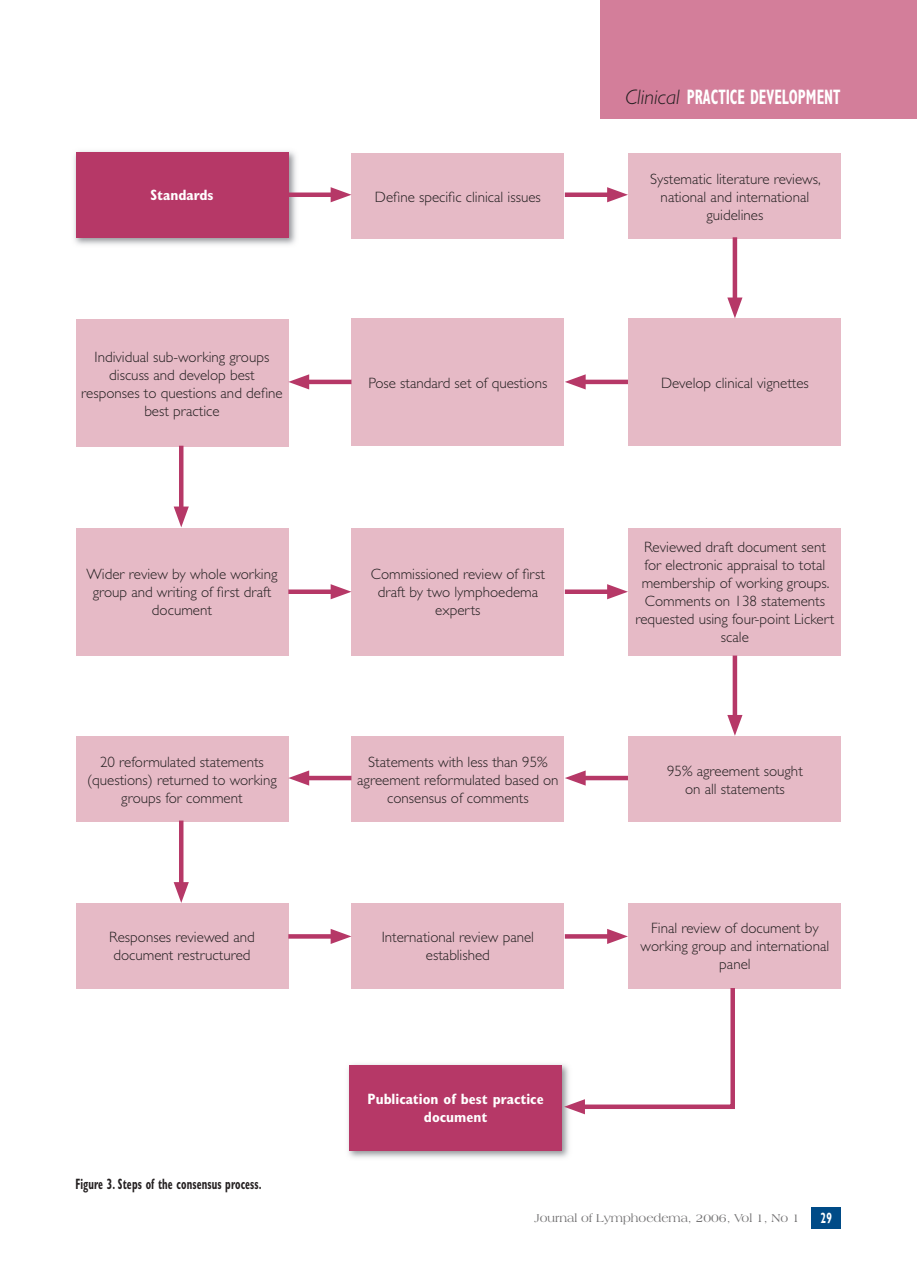
<style>
.page{position:relative;width:917px;height:1287px;background:#fff}
.page>*{position:absolute;margin:0;border:0;box-sizing:border-box;transform-origin:0 0}
.t1{font:700 condensed 21px "Gill Sans";color:#fff;scale:.7 1}
.t2{font:300 15px/18px "Gill Sans";color:#231f20;text-align:center}
.t3{font:700 condensed 15px/18px "Gill Sans";color:#fff;text-align:center}
.t4{font:700 condensed 15px "Gill Sans";letter-spacing:.01em;color:#231f20;scale:.7 1}
.t5{font:700 condensed 15px "Gill Sans";color:#fff;scale:.7 1}
.t6{font:12px "Americana BT";color:#727172}
.s1{font-weight:300;font-style:italic;font-stretch:normal;color:#231f20}
</style>
<div class="page">
<div style="left:351px;top:154px;width:213px;height:85px;background:#e6bac6"></div>
<img style="left:74px;top:151px;width:223px;height:94px">
<div style="left:76px;top:152px;width:212px;height:85px;background:#b63867"></div>
<div style="left:628px;top:154px;width:213px;height:85px;background:#e6bac6"></div>
<div style="left:76px;top:319px;width:212px;height:128px;background:#e6bac6"></div>
<div style="left:351px;top:318px;width:213px;height:128px;background:#e6bac6"></div>
<div style="left:628px;top:318px;width:213px;height:128px;background:#e6bac6"></div>
<div style="left:76px;top:528px;width:212px;height:127px;background:#e6bac6"></div>
<div style="left:351px;top:528px;width:213px;height:127px;background:#e6bac6"></div>
<div style="left:628px;top:528px;width:213px;height:127px;background:#e6bac6"></div>
<div style="left:76px;top:736px;width:212px;height:85px;background:#e6bac6"></div>
<div style="left:351px;top:736px;width:213px;height:85px;background:#e6bac6"></div>
<div style="left:628px;top:736px;width:213px;height:85px;background:#e6bac6"></div>
<div style="left:76px;top:903px;width:212px;height:85px;background:#e6bac6"></div>
<div style="left:351px;top:903px;width:213px;height:85px;background:#e6bac6"></div>
<div style="left:628px;top:903px;width:213px;height:85px;background:#e6bac6"></div>
<img style="left:348px;top:1064px;width:221px;height:94px">
<div style="left:349px;top:1065px;width:213px;height:85px;background:#b63867"></div>
<div style="left:288px;top:192px;width:51px;height:5px;background:#b63867"></div>
<svg style="left:331px;top:187px;width:20px;height:15px"></svg>
<div style="left:565px;top:192px;width:50px;height:5px;background:#b63867"></div>
<svg style="left:607px;top:187px;width:21px;height:15px"></svg>
<div style="left:288px;top:589px;width:51px;height:5px;background:#b63867"></div>
<svg style="left:331px;top:584px;width:20px;height:15px"></svg>
<div style="left:565px;top:589px;width:50px;height:5px;background:#b63867"></div>
<svg style="left:607px;top:584px;width:21px;height:15px"></svg>
<svg style="left:288px;top:934px;width:43px;height:4px"></svg>
<svg style="left:331px;top:929px;width:20px;height:15px"></svg>
<svg style="left:565px;top:934px;width:42px;height:4px"></svg>
<svg style="left:607px;top:929px;width:21px;height:15px"></svg>
<hr style="left:577px;top:380px;width:51px;height:4px;background:#b63867">
<svg style="left:565px;top:374px;width:20px;height:15px"></svg>
<hr style="left:301px;top:380px;width:50px;height:4px;background:#b63867">
<svg style="left:288px;top:374px;width:21px;height:15px"></svg>
<hr style="left:577px;top:776px;width:51px;height:4px;background:#b63867">
<svg style="left:565px;top:770px;width:20px;height:15px"></svg>
<hr style="left:301px;top:776px;width:50px;height:4px;background:#b63867">
<svg style="left:288px;top:770px;width:21px;height:15px"></svg>
<hr style="left:179px;top:446px;width:4px;height:69px;background:#b63867">
<svg style="left:174px;top:506px;width:15px;height:21px"></svg>
<hr style="left:179px;top:820px;width:4px;height:70px;background:#b63867">
<svg style="left:174px;top:882px;width:15px;height:21px"></svg>
<div style="left:732px;top:237px;width:5px;height:69px;background:#b63867"></div>
<svg style="left:727px;top:297px;width:15px;height:21px"></svg>
<div style="left:732px;top:655px;width:5px;height:68px;background:#b63867"></div>
<svg style="left:727px;top:715px;width:15px;height:21px"></svg>
<svg style="left:564px;top:988px;width:173px;height:126px"></svg>
<div style="left:600px;top:0;width:317px;height:118px;background:#d37e9a"></div>
<div style="left:811px;top:1207px;width:30px;height:21px;background:#004b87"></div>
<p class="t3" style="left:151px;top:186px;width:64px">Standards</p>
<p class="t2" style="left:375px;top:188px;width:167px">Define specific clinical issues</p>
<h1 class="t1" style="left:625px;top:85px;width:309px"><span class="s1">Clinical</span> PRACTICE DEVELOPMENT</h1>
<p class="t2" style="left:650px;top:170px;width:172px">Systematic literature reviews, national and international guidelines</p>
<p class="t2" style="left:81px;top:348px;width:203px">Individual sub-working groups discuss and develop best responses to questions and define best practice</p>
<p class="t2" style="left:368px;top:374px;width:180px">Pose standard set of questions</p>
<p class="t2" style="left:661px;top:374px;width:149px">Develop clinical vignettes</p>
<p class="t2" style="left:86px;top:565px;width:192px">Wider review by whole working group and writing of first draft document</p>
<p class="t2" style="left:371px;top:565px;width:176px">Commissioned review of first draft by two lymphoedema experts</p>
<p class="t2" style="left:635px;top:538px;width:200px">Reviewed draft document sent for electronic appraisal to total membership of working groups.<br>Comments on 138 statements requested using four-point Lickert scale</p>
<p class="t2" style="left:87px;top:752px;width:191px">20 reformulated statements (questions) returned to working groups for comment</p>
<p class="t2" style="left:357px;top:752px;width:203px">Statements with less than 95% agreement reformulated based on consensus of comments</p>
<p class="t2" style="left:667px;top:761px;width:137px">95% agreement sought on all statements</p>
<p class="t2" style="left:109px;top:928px;width:147px;text-align:left">Responses reviewed and document restructured</p>
<p class="t2" style="left:382px;top:928px;width:154px">International review panel established</p>
<p class="t2" style="left:640px;top:919px;width:190px">Final review of document by working group and international panel</p>
<p class="t4" style="left:76px;top:1175px;width:267px">Figure 3. Steps of the consensus process.</p>
<p class="t3" style="left:367px;top:1090px;width:178px">Publication of best practice document</p>
<p class="t6" style="left:534px;top:1211px;width:267px">Journal of Lymphoedema, 2006, Vol 1, No 1</p>
<p class="t5" style="left:821px;top:1209px;width:17px">29</p>
</div>
